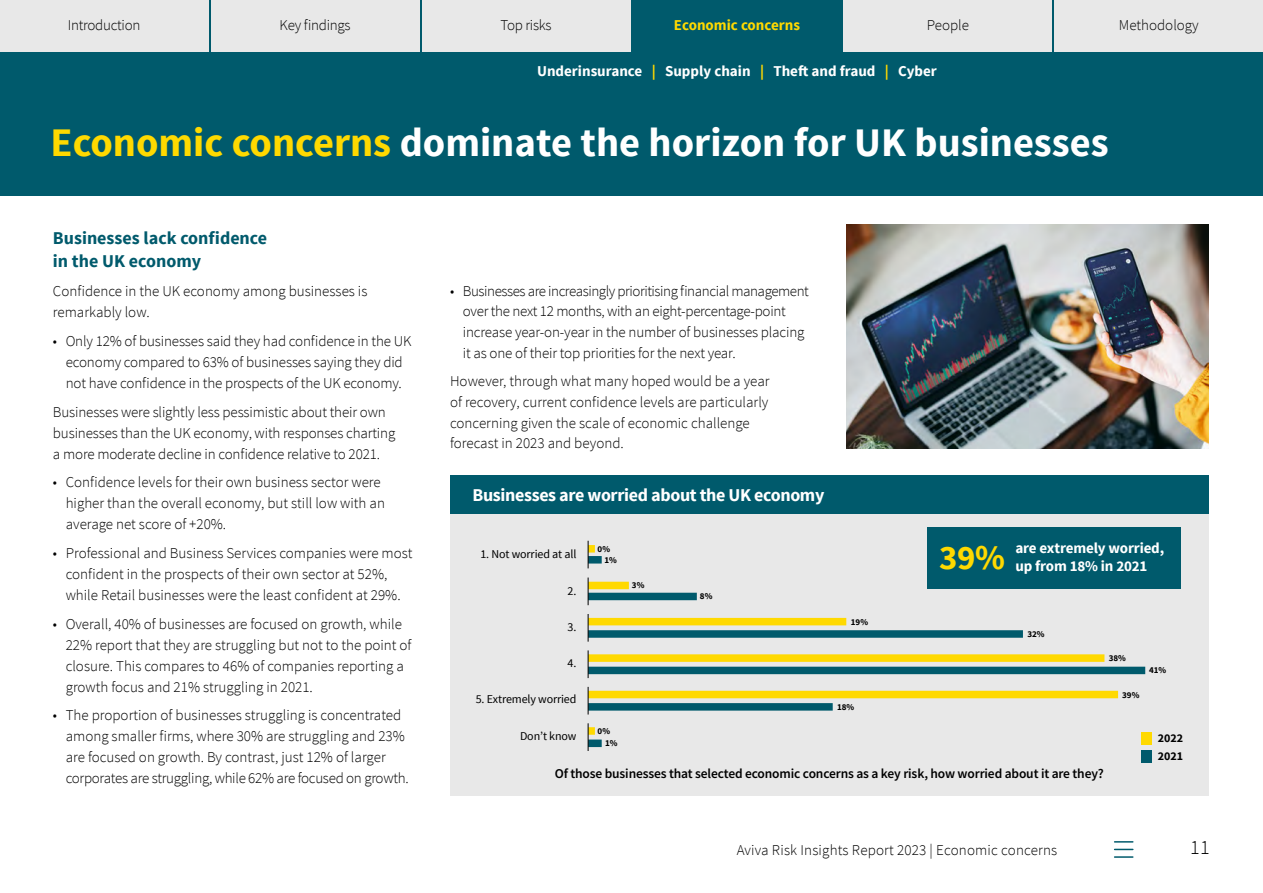
<style>
.page{position:relative;width:1263px;height:893px;background:#fff}
.page>*{position:absolute;margin:0;border:0;box-sizing:border-box;transform-origin:0 0}
.t1{font:700 40.5px "Source Sans Pro";color:#fff}
.t2{font:700 34.8px "Source Sans Pro";color:#ffd900}
.t3{font:300 20.1px "Source Sans Pro";color:#000}
.t4{font:700 18px/22.5px "Source Sans Pro";color:#005a6c}
.t5{font:700 18px "Source Sans Pro";letter-spacing:-.02em;color:#fff}
.t6{font:300 15px/21px "Source Sans Pro";color:#000}
.t7{font:300 15px/20.7px "Source Sans Pro";letter-spacing:-.02em;color:#000}
.t8{font:700 15px/18px "Source Sans Pro";letter-spacing:-.005em;color:#fff}
.t9{font:700 15px "Source Sans Pro";color:#ffd900}
.t10{font:600 13.5px "Source Sans Pro";letter-spacing:-.01em;color:#000}
.t11{font:12px "Source Sans Pro";letter-spacing:-.01em;color:#000}
.t12{font:700 12px/18px "Source Sans Pro";color:#000}
.t13{font:700 9px "Source Sans Pro";color:#000}
.s1{color:#ffd900}
</style>
<div class="page">
<div style="left:450px;top:500px;width:759px;height:295px;background:#e8e8e8"></div>
<div style="left:0;top:52px;width:1263px;height:144px;background:#005a6c"></div>
<svg style="left:1114px;top:841px;width:19px;height:2px"></svg>
<svg style="left:1114px;top:849px;width:19px;height:1px"></svg>
<svg style="left:1114px;top:856px;width:19px;height:2px"></svg>
<div style="left:450px;top:475px;width:759px;height:39px;background:#005a6c"></div>
<div style="left:588px;top:556px;width:14px;height:7px;background:#005a6c"></div>
<div style="left:588px;top:545px;width:7px;height:7px;background:#ffd900"></div>
<div style="left:588px;top:593px;width:109px;height:7px;background:#005a6c"></div>
<div style="left:588px;top:582px;width:41px;height:7px;background:#ffd900"></div>
<div style="left:588px;top:630px;width:435px;height:8px;background:#005a6c"></div>
<div style="left:588px;top:618px;width:258px;height:7px;background:#ffd900"></div>
<div style="left:588px;top:667px;width:557px;height:7px;background:#005a6c"></div>
<div style="left:588px;top:654px;width:516px;height:8px;background:#ffd900"></div>
<div style="left:588px;top:703px;width:245px;height:8px;background:#005a6c"></div>
<div style="left:588px;top:691px;width:530px;height:7px;background:#ffd900"></div>
<div style="left:588px;top:739px;width:14px;height:8px;background:#005a6c"></div>
<div style="left:588px;top:727px;width:7px;height:8px;background:#ffd900"></div>
<svg style="left:588px;top:541px;width:1px;height:27px"></svg>
<svg style="left:588px;top:577px;width:1px;height:28px"></svg>
<svg style="left:588px;top:614px;width:1px;height:28px"></svg>
<svg style="left:588px;top:650px;width:1px;height:28px"></svg>
<svg style="left:588px;top:687px;width:1px;height:27px"></svg>
<svg style="left:588px;top:723px;width:1px;height:28px"></svg>
<div style="left:1141px;top:732px;width:10px;height:12px;background:#ffd900"></div>
<div style="left:1141px;top:750px;width:10px;height:12px;background:#005a6c"></div>
<img style="left:846px;top:225px;width:363px;height:224px">
<div style="left:0;top:0;width:208px;height:52px;background:#e8e8e8"></div>
<div style="left:211px;top:0;width:208px;height:52px;background:#e8e8e8"></div>
<div style="left:422px;top:0;width:208px;height:52px;background:#e8e8e8"></div>
<div style="left:633px;top:0;width:208px;height:52px;background:#005a6c"></div>
<div style="left:844px;top:0;width:208px;height:52px;background:#e8e8e8"></div>
<div style="left:1054px;top:0;width:209px;height:52px;background:#e8e8e8"></div>
<div style="left:927px;top:527px;width:253px;height:62px;background:#005a6c"></div>
<p class="t7" style="left:280px;top:15px;width:72px">Key findings</p>
<p class="t7" style="left:68px;top:15px;width:74px">Introduction</p>
<p class="t7" style="left:500px;top:15px;width:53px">Top risks</p>
<p class="t9" style="left:674px;top:16px;width:128px">Economic concerns</p>
<p class="t6" style="left:927px;top:15px;width:44px">People</p>
<p class="t6" style="left:1119px;top:15px;width:81px">Methodology</p>
<p class="t8" style="left:537px;top:63px;width:401px">Underinsurance <span class="s1">|</span> Supply chain <span class="s1">|</span> Theft and fraud <span class="s1">|</span> Cyber</p>
<h1 class="t1" style="left:50px;top:117px;width:1060px"><span class="s1">Economic concerns</span> dominate the horizon for UK businesses</h1>
<p class="t4" style="left:53px;top:228px;width:216px">Businesses lack confidence in the UK economy</p>
<p class="t6" style="left:53px;top:281px;width:316px">Confidence in the UK economy among businesses is remarkably low.</p>
<p class="t6" style="left:53px;top:331px;width:360px;text-align:center">• Only 12% of businesses said they had confidence in the UK economy compared to 63% of businesses saying they did not have confidence in the prospects of the UK economy.</p>
<p class="t6" style="left:53px;top:401px;width:344px">Businesses were slightly less pessimistic about their own businesses than the UK economy, with responses charting a more moderate decline in confidence relative to 2021.</p>
<p class="t6" style="left:66px;top:472px;width:321px;text-indent:-13px">• Confidence levels for their own business sector were higher than the overall economy, but still low with an average net score of +20%.</p>
<p class="t6" style="left:66px;top:543px;width:348px;text-indent:-13px">• Professional and Business Services companies were most confident in the prospects of their own sector at 52%, while Retail businesses were the least confident at 29%.</p>
<p class="t6" style="left:66px;top:613px;width:347px;text-indent:-13px">• Overall, 40% of businesses are focused on growth, while 22% report that they are struggling but not to the point of closure. This compares to 46% of companies reporting a growth focus and 21% struggling in 2021.</p>
<p class="t6" style="left:66px;top:705px;width:344px;text-indent:-13px">• The proportion of businesses struggling is concentrated among smaller firms, where 30% are struggling and 23% are focused on growth. By contrast, just 12% of larger corporates are struggling, while 62% are focused on growth.</p>
<p class="t7" style="left:463px;top:280px;width:348px;text-indent:-13px">• Businesses are increasingly prioritising financial management over the next 12 months, with an eight-percentage-point increase year-on-year in the number of businesses placing it as one of their top priorities for the next year.</p>
<p class="t6" style="left:450px;top:371px;width:321px">However, through what many hoped would be a year of recovery, current confidence levels are particularly concerning given the scale of economic challenge forecast in 2023 and beyond.</p>
<p class="t5" style="left:473px;top:484px;width:353px">Businesses are worried about the UK economy</p>
<p class="t11" style="left:480px;top:547px;width:97px">1. Not worried at all</p>
<p class="t11" style="left:568px;top:583px;width:10px">2.</p>
<p class="t11" style="left:568px;top:619px;width:10px">3.</p>
<p class="t11" style="left:568px;top:656px;width:10px">4.</p>
<p class="t11" style="left:476px;top:692px;width:102px">5. Extremely worried</p>
<p class="t11" style="left:520px;top:728px;width:58px">Don’t know</p>
<p class="t13" style="left:598px;top:543px;width:14px">0%</p>
<p class="t13" style="left:604px;top:554px;width:14px">1%</p>
<p class="t13" style="left:632px;top:580px;width:14px">3%</p>
<p class="t13" style="left:598px;top:725px;width:14px">0%</p>
<p class="t13" style="left:605px;top:737px;width:14px">1%</p>
<p class="t13" style="left:700px;top:590px;width:14px">8%</p>
<p class="t13" style="left:851px;top:616px;width:19px">19%</p>
<p class="t13" style="left:837px;top:701px;width:19px">18%</p>
<h2 class="t2" style="left:939px;top:535px;width:67px">39%</h2>
<p class="t8" style="left:1015px;top:540px;width:150px">are extremely worried, up from 18% in 2021</p>
<p class="t13" style="left:1027px;top:628px;width:19px">32%</p>
<p class="t13" style="left:1109px;top:652px;width:19px">38%</p>
<p class="t13" style="left:1122px;top:689px;width:19px">39%</p>
<p class="t13" style="left:1149px;top:664px;width:19px">41%</p>
<p class="t12" style="left:1158px;top:730px;width:27px">2022<br>2021</p>
<p class="t10" style="left:555px;top:765px;width:551px">Of those businesses that selected economic concerns as a key risk, how worried about it are they?</p>
<p class="t6" style="left:737px;top:839px;width:322px">Aviva Risk Insights Report 2023 | Economic concerns</p>
<h3 class="t3" style="left:1190px;top:835px;width:21px">11</h3>
</div>
